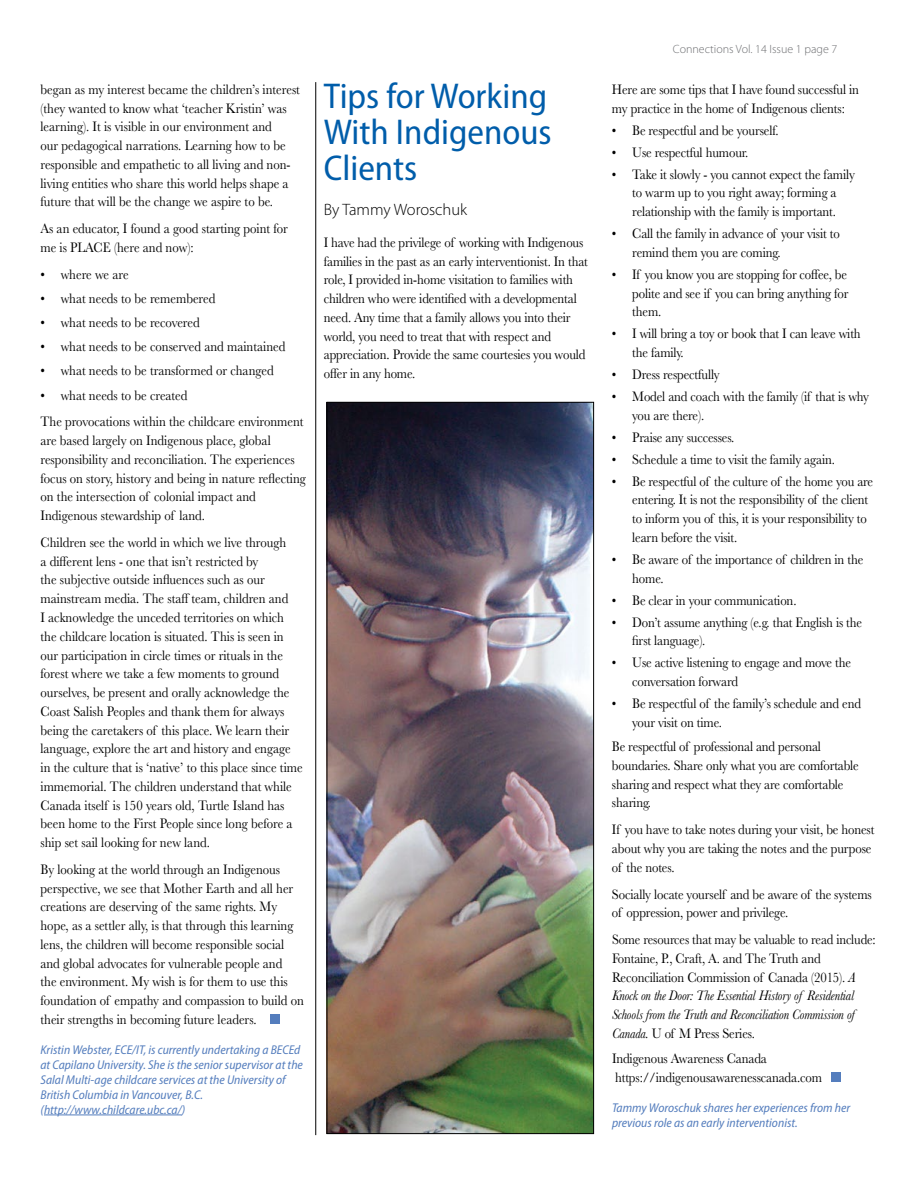
<style>
.page{position:relative;width:918px;height:1188px;background:#fff}
.page>*{position:absolute;margin:0;border:0;box-sizing:border-box;transform-origin:0 0}
.t1{font:semi-condensed 36px/36px "Myriad Pro";color:#005daa}
.t2{font:300 16.5px "Myriad Pro";color:#000}
.t3{font:14.25px/18.8px "Baskerville";letter-spacing:-.01em;color:#000;scale:.9 1}
.t4{font:14.25px/18.8px "Baskerville";letter-spacing:-.01em;color:#000;scale:.89 1}
.t5{font:italic semi-condensed 12.75px/15px "Myriad Pro";color:#547dbd}
.t6{font:300 12px "Myriad Pro";color:#6d6e71}
.s1{font-style:italic}
</style>
<div class="page">
<hr style="left:44px;top:1115px;width:138px;height:1px;background:#547dbd">
<div style="left:270px;top:1014px;width:10px;height:10px;background:#547dbd"></div>
<div style="left:831px;top:1072px;width:10px;height:10px;background:#547dbd"></div>
<img style="left:329px;top:404px;width:263px;height:728px">
<div style="left:327px;top:402px;width:267px;height:732px;border:1px solid #000"></div>
<hr style="left:315px;top:82px;width:1px;height:1053px;background:#000">
<p class="t3" style="left:40px;top:80px;width:290px">began as my interest became the children’s interest (they wanted to know what ‘teacher Kristin’ was learning). It is visible in our environment and<br>our pedagogical narrations. Learning how to be responsible and empathetic to all living and non&shy;living entities who share this world helps shape a future that will be the change we aspire to be.</p>
<p class="t3" style="left:40px;top:219px;width:276px">As an educator, I found a good starting point for me is PLACE (here and now):</p>
<p class="t3" style="left:40px;top:265px;width:99px">• where we are</p>
<p class="t3" style="left:40px;top:289px;width:196px">• what needs to be remembered</p>
<p class="t3" style="left:40px;top:313px;width:178px">• what needs to be recovered</p>
<p class="t3" style="left:40px;top:337px;width:274px">• what needs to be conserved and maintained</p>
<p class="t3" style="left:40px;top:362px;width:261px">• what needs to be transformed or changed</p>
<p class="t3" style="left:40px;top:382px;width:294px;line-height:26.8px">• what needs to be created<br>The provocations within the childcare environment</p>
<p class="t3" style="left:40px;top:431px;width:296px">are based largely on Indigenous place, global responsibility and reconciliation. The experiences focus on story, history and being in nature reflecting on the intersection of colonial impact and Indigenous stewardship of land.</p>
<p class="t3" style="left:40px;top:533px;width:293px">Children see the world in which we live through<br>a different lens - one that isn’t restricted by<br>the subjective outside influences such as our mainstream media. The staff team, children and<br>I acknowledge the unceded territories on which the childcare location is situated. This is seen in our participation in circle times or rituals in the forest where we take a few moments to ground ourselves, be present and orally acknowledge the Coast Salish Peoples and thank them for always being the caretakers of this place. We learn their language, explore the art and history and engage in the culture that is ‘native’ to this place since time immemorial. The children understand that while Canada itself is 150 years old, Turtle Island has been home to the First People since long before a ship set sail looking for new land.</p>
<p class="t3" style="left:40px;top:860px;width:294px">By looking at the world through an Indigenous perspective, we see that Mother Earth and all her creations are deserving of the same rights. My hope, as a settler ally, is that through this learning lens, the children will become responsible social and global advocates for vulnerable people and<br>the environment. My wish is for them to use this foundation of empathy and compassion to build on their strengths in becoming future leaders.</p>
<p class="t5" style="left:40px;top:1042px;width:264px">Kristin Webster, ECE/IT, is currently undertaking a BECEd at Capilano University. She is the senior supervisor at the Salal Multi-age childcare services at the University of British Columbia in Vancouver, B.C. (http://www.childcare.ubc.ca/)</p>
<h1 class="t1" style="left:324px;top:79px;width:229px">Tips for Working<br>With Indigenous<br>Clients</h1>
<p class="t2" style="left:324px;top:200px;width:145px">By Tammy Woroschuk</p>
<p class="t3" style="left:324px;top:233px;width:295px">I have had the privilege of working with Indigenous families in the past as an early interventionist. In that role, I provided in-home visitation to families with children who were identified with a developmental need. Any time that a family allows you into their world, you need to treat that with respect and appreciation. Provide the same courtesies you would offer in any home.</p>
<p class="t6" style="left:673px;top:43px;width:166px">Connections Vol. 14 Issue 1 page 7</p>
<p class="t3" style="left:612px;top:80px;width:276px">Here are some tips that I have found successful in my practice in the home of Indigenous clients:</p>
<p class="t3" style="left:612px;top:121px;width:187px">• Be respectful and be yourself.</p>
<p class="t3" style="left:612px;top:143px;width:153px">• Use respectful humour.</p>
<p class="t3" style="left:612px;top:165px;width:271px;text-align:center">• Take it slowly - you cannot expect the family to warm up to you right away; forming a relationship with the family is important.</p>
<p class="t3" style="left:632px;top:224px;width:232px;text-indent:-20px">• Call the family in advance of your visit to remind them you are coming.</p>
<p class="t3" style="left:632px;top:265px;width:242px;text-align:justify;text-indent:-20px">• If you know you are stopping for coffee, be polite and see if you can bring anything for them.</p>
<p class="t3" style="left:632px;top:324px;width:255px;text-indent:-20px">• I will bring a toy or book that I can leave with the family.</p>
<p class="t3" style="left:612px;top:365px;width:121px">• Dress respectfully</p>
<p class="t3" style="left:632px;top:387px;width:265px;text-indent:-20px">• Model and coach with the family (if that is why you are there).</p>
<p class="t3" style="left:612px;top:428px;width:138px">• Praise any successes.</p>
<p class="t3" style="left:612px;top:450px;width:249px">• Schedule a time to visit the family again.</p>
<p class="t3" style="left:632px;top:472px;width:269px;text-indent:-20px">• Be respectful of the culture of the home you are entering. It is not the responsibility of the client to inform you of this, it is your responsibility to learn before the visit.</p>
<p class="t3" style="left:632px;top:550px;width:258px;text-indent:-20px">• Be aware of the importance of children in the home.</p>
<p class="t3" style="left:612px;top:591px;width:207px">• Be clear in your communication.</p>
<p class="t3" style="left:632px;top:613px;width:257px;text-indent:-20px">• Don’t assume anything (e.g. that English is the first language).</p>
<p class="t3" style="left:632px;top:654px;width:245px;text-indent:-20px">• Use active listening to engage and move the conversation forward</p>
<p class="t3" style="left:632px;top:694px;width:256px;text-indent:-20px">• Be respectful of the family’s schedule and end your visit on time.</p>
<p class="t3" style="left:612px;top:737px;width:276px">Be respectful of professional and personal boundaries. Share only what you are comfortable sharing and respect what they are comfortable sharing.</p>
<p class="t3" style="left:612px;top:820px;width:293px">If you have to take notes during your visit, be honest about why you are taking the notes and the purpose of the notes.</p>
<p class="t3" style="left:612px;top:885px;width:290px">Socially locate yourself and be aware of the systems of oppression, power and privilege.</p>
<p class="t4" style="left:612px;top:930px;width:298px">Some resources that may be valuable to read include:<br>Fontaine, P., Craft, A. and The Truth and Reconciliation Commission of Canada (2015). <span class="s1">A Knock on the Door: The Essential History of Residential Schools from the Truth and Reconciliation Commission of Canada.</span> U of M Press Series.</p>
<p class="t3" style="left:612px;top:1050px;width:235px">Indigenous Awareness Canada https://indigenousawarenesscanada.com</p>
<p class="t5" style="left:612px;top:1100px;width:240px">Tammy Woroschuk shares her experiences from her previous role as an early interventionist.</p>
</div>
